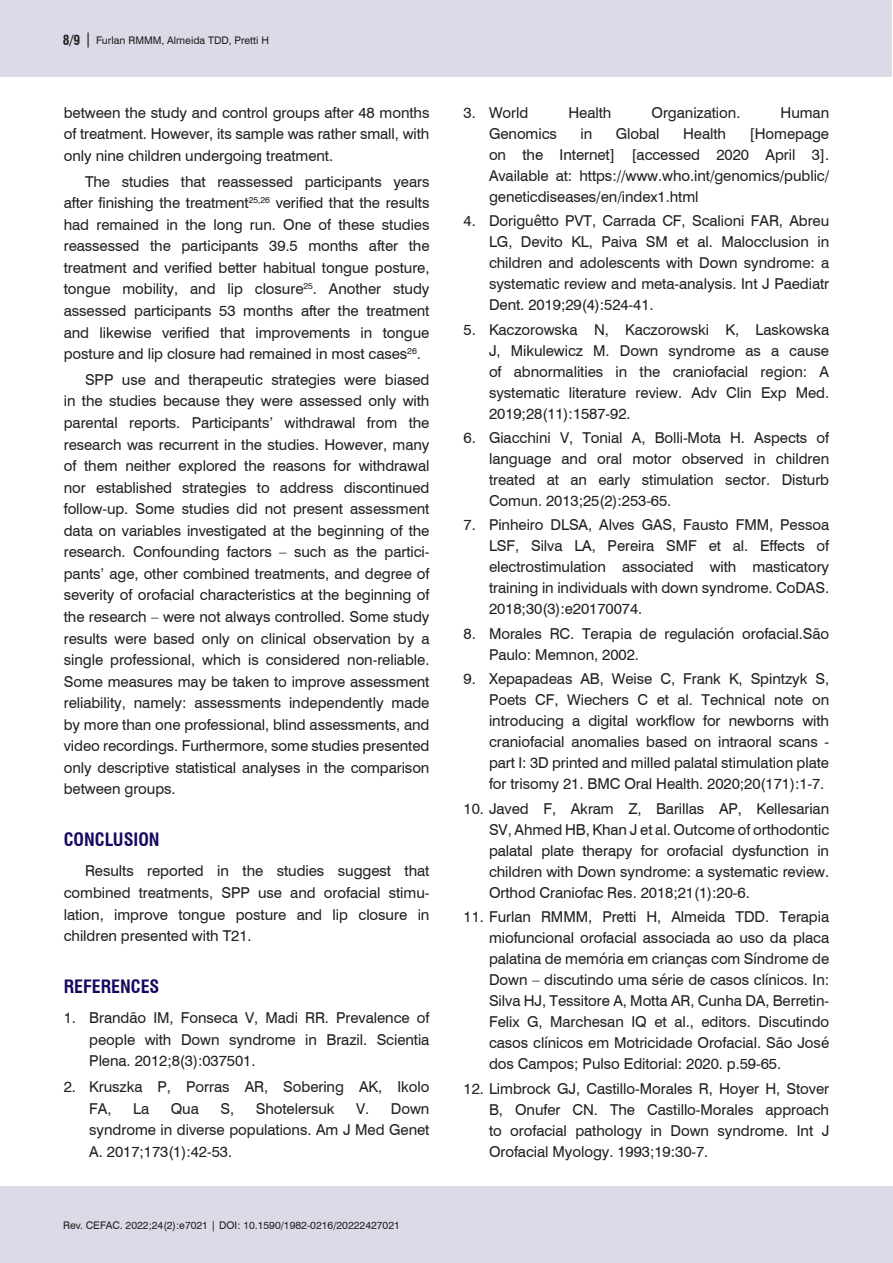
<style>
.page{position:relative;width:893px;height:1263px;background:#fff}
.page>*{position:absolute;margin:0;border:0;box-sizing:border-box;transform-origin:0 0}
.Nivel_1{font:700 condensed 18px "Swiss 721 BT";color:#18085f}
.Corpo_do_texto_INGL{font:15px/21px "Swiss 721 BT";letter-spacing:-.005em;color:#231f20;text-align:justify}
.t1{font:10.5px "Swiss 721 BT";color:#231f20}
.s1{font-weight:700;font-stretch:condensed;font-size:13.5px}
.s2{font-size:15px}
</style>
<div class="page">
<div style="left:0;top:1186px;width:892px;height:77px;background:#dcdae7"></div>
<div style="left:0;top:0;width:892px;height:77px;background:#dcdae7"></div>
<p class="t1" style="left:63px;top:33px;width:208px"><span class="s1">8/9</span> <span class="s2">|</span> Furlan RMMM, Almeida TDD, Pretti H</p>
<p class="Corpo_do_texto_INGL" style="left:64px;top:101px;width:367px;line-height:21.6px">between the study and control groups after 48 months of treatment. However, its sample was rather small, with only nine children undergoing treatment.</p>
<p class="Corpo_do_texto_INGL" style="left:64px;top:170px;width:367px;line-height:21.6px;text-indent:21px">The studies that reassessed participants years after finishing the treatment<sup>25,26</sup> verified that the results had remained in the long run. One of these studies reassessed the participants 39.5 months after the treatment and verified better habitual tongue posture, tongue mobility, and lip closure<sup>25</sup>. Another study assessed participants 53 months after the treatment and likewise verified that improvements in tongue posture and lip closure had remained in most cases<sup>26</sup>.</p>
<p class="Corpo_do_texto_INGL" style="left:64px;top:368px;width:367px;line-height:21.6px;text-indent:21px">SPP use and therapeutic strategies were biased in the studies because they were assessed only with parental reports. Participants’ withdrawal from the research was recurrent in the studies. However, many of them neither explored the reasons for withdrawal nor established strategies to address discontinued follow-up. Some studies did not present assessment data on variables investigated at the beginning of the research. Confounding factors – such as the partici&shy;pants’ age, other combined treatments, and degree of severity of orofacial characteristics at the beginning of the research – were not always controlled. Some study results were based only on clinical observation by a single professional, which is considered non-reliable.<br>Some measures may be taken to improve assessment reliability, namely: assessments independently made by more than one professional, blind assessments, and video recordings. Furthermore, some studies presented only descriptive statistical analyses in the comparison between groups.</p>
<p class="Nivel_1" style="left:64px;top:829px;width:97px">CONCLUSION</p>
<p class="Corpo_do_texto_INGL" style="left:64px;top:860px;width:367px;line-height:21.6px;text-indent:21px">Results reported in the studies suggest that combined treatments, SPP use and orofacial stimu&shy;lation, improve tongue posture and lip closure in children presented with T21.</p>
<p class="Nivel_1" style="left:64px;top:976px;width:97px">REFERENCES</p>
<p class="Corpo_do_texto_INGL" style="left:89px;top:1006px;width:342px;line-height:21.6px;text-indent:-26px">1. Brandão IM, Fonseca V, Madi RR. Prevalence of people with Down syndrome in Brazil. Scientia Plena. 2012;8(3):037501.</p>
<p class="Corpo_do_texto_INGL" style="left:89px;top:1075px;width:342px;line-height:21.6px;text-indent:-26px">2. Kruszka P, Porras AR, Sobering AK, Ikolo<br>FA,</p>
<p class="Corpo_do_texto_INGL" style="left:133px;top:1097px;width:18px">La</p>
<p class="Corpo_do_texto_INGL" style="left:171px;top:1097px;width:30px">Qua</p>
<p class="Corpo_do_texto_INGL" style="left:220px;top:1097px;width:15px">S,</p>
<p class="Corpo_do_texto_INGL" style="left:256px;top:1097px;width:80px">Shotelersuk</p>
<p class="Corpo_do_texto_INGL" style="left:89px;top:1097px;width:342px;line-height:21.6px;text-indent:267px">V. Down syndrome in diverse populations. Am J Med Genet A. 2017;173(1):42-53.</p>
<p class="t1" style="left:63px;top:1218px;width:338px">Rev. CEFAC. 2022;24(2):e7021 | DOI: 10.1590/1982-0216/20222427021</p>
<p class="Corpo_do_texto_INGL" style="left:463px;top:101px;width:66px">3. World</p>
<p class="Corpo_do_texto_INGL" style="left:568px;top:101px;width:44px">Health</p>
<p class="Corpo_do_texto_INGL" style="left:652px;top:101px;width:90px">Organization.</p>
<p class="Corpo_do_texto_INGL" style="left:781px;top:101px;width:50px">Human</p>
<p class="Corpo_do_texto_INGL" style="left:489px;top:122px;width:69px">Genomics</p>
<p class="Corpo_do_texto_INGL" style="left:580px;top:122px;width:13px">in</p>
<p class="Corpo_do_texto_INGL" style="left:616px;top:122px;width:45px">Global</p>
<p class="Corpo_do_texto_INGL" style="left:683px;top:122px;width:44px">Health</p>
<p class="Corpo_do_texto_INGL" style="left:489px;top:122px;width:342px;text-indent:261px">[Homepage on the Internet] [accessed 2020 April 3].<br>Available at: https://www.who.int/genomics/public/ geneticdiseases/en/index1.html</p>
<p class="Corpo_do_texto_INGL" style="left:489px;top:210px;width:342px;text-indent:-26px">4. Doriguêtto PVT, Carrada CF, Scalioni FAR, Abreu LG, Devito KL, Paiva SM et al. Malocclusion in children and adolescents with Down syndrome: a systematic review and meta-analysis. Int J Paediatr Dent. 2019;29(4):524-41.</p>
<p class="Corpo_do_texto_INGL" style="left:489px;top:318px;width:342px;text-indent:-26px">5. Kaczorowska N, Kaczorowski K, Laskowska J, Mikulewicz M. Down syndrome as a cause of abnormalities in the craniofacial region: A systematic literature review. Adv Clin Exp Med.<br>2019;28(11):1587-92.</p>
<p class="Corpo_do_texto_INGL" style="left:489px;top:427px;width:342px;text-indent:-26px">6. Giacchini V, Tonial A, Bolli-Mota H. Aspects of language and oral motor observed in children treated at an early stimulation sector. Disturb Comun. 2013;25(2):253-65.</p>
<p class="Corpo_do_texto_INGL" style="left:489px;top:514px;width:342px;text-indent:-26px">7. Pinheiro DLSA, Alves GAS, Fausto FMM, Pessoa LSF, Silva LA, Pereira SMF et al. Effects of electrostimulation associated with masticatory training in individuals with down syndrome. CoDAS.<br>2018;30(3):e20170074.</p>
<p class="Corpo_do_texto_INGL" style="left:489px;top:622px;width:342px;text-indent:-26px">8. Morales RC. Terapia de regulación orofacial.São<br>Paulo: Memnon, 2002.</p>
<p class="Corpo_do_texto_INGL" style="left:489px;top:668px;width:342px;text-indent:-26px">9. Xepapadeas AB, Weise C, Frank K, Spintzyk S, Poets CF, Wiechers C et al. Technical note on introducing a digital workflow for newborns with craniofacial anomalies based on intraoral scans - part I: 3D printed and milled palatal stimulation plate for trisomy 21. BMC Oral Health. 2020;20(171):1-7.</p>
<p class="Corpo_do_texto_INGL" style="left:489px;top:797px;width:342px;text-indent:-26px">10. Javed F, Akram Z, Barillas AP, Kellesarian SV, Ahmed HB, Khan J et al. Outcome of orthodontic palatal plate therapy for orofacial dysfunction in children with Down syndrome: a systematic review.<br>Orthod Craniofac Res. 2018;21(1):20-6.</p>
<p class="Corpo_do_texto_INGL" style="left:489px;top:906px;width:342px;text-indent:-26px">11. Furlan RMMM, Pretti H, Almeida TDD. Terapia miofuncional orofacial associada ao uso da placa palatina de memória em crianças com Síndrome de Down – discutindo uma série de casos clínicos. In:<br>Silva HJ, Tessitore A, Motta AR, Cunha DA, Berretin-Felix G, Marchesan IQ et al., editors. Discutindo casos clínicos em Motricidade Orofacial. São José dos Campos; Pulso Editorial: 2020. p.59-65.</p>
<p class="Corpo_do_texto_INGL" style="left:489px;top:1077px;width:342px;text-indent:-26px">12. Limbrock GJ, Castillo-Morales R, Hoyer H, Stover B, Onufer CN. The Castillo-Morales approach to orofacial pathology in Down syndrome. Int J Orofacial Myology. 1993;19:30-7.</p>
</div>
